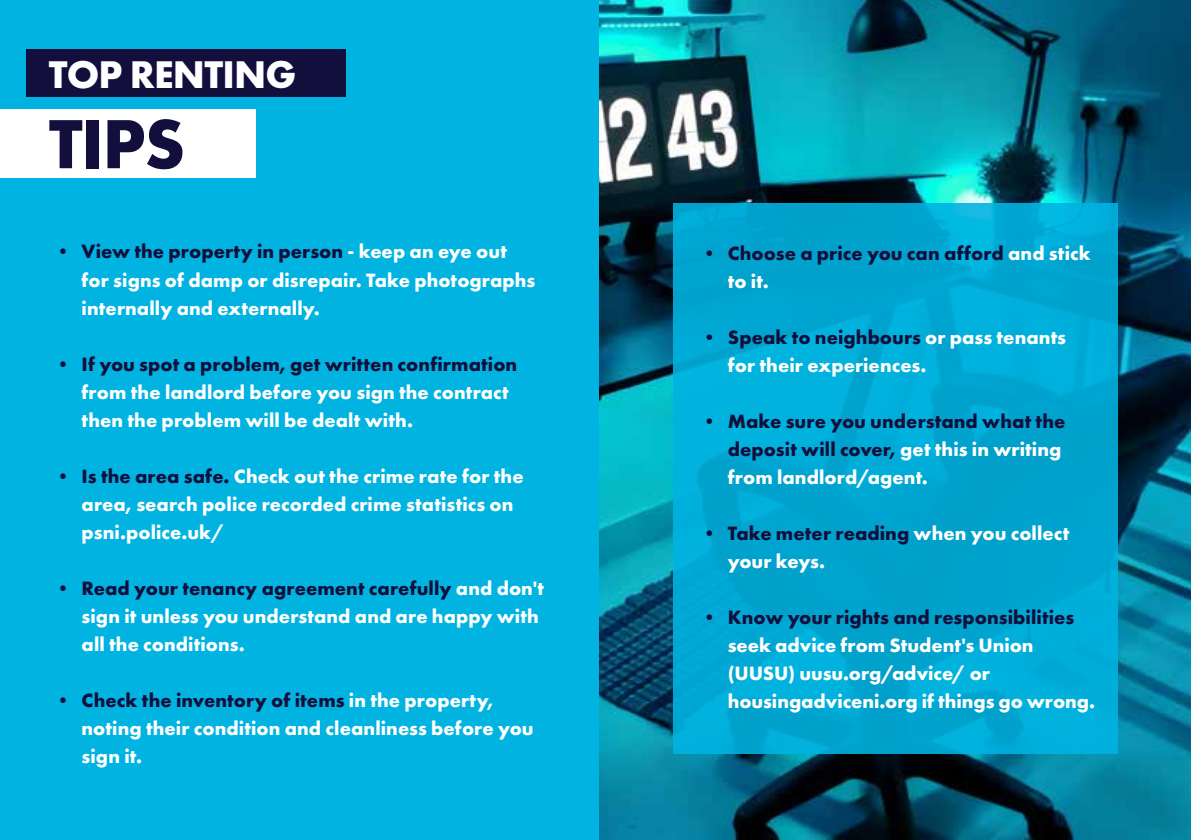
<style>
.page{position:relative;width:1191px;height:840px;background:#fff}
.page>*{position:absolute;margin:0;border:0;box-sizing:border-box;transform-origin:0 0}
.t1{font:700 72px "Futura PT";color:#130f3d}
.t2{font:700 40px "Futura PT";letter-spacing:-.02em;color:#fff}
.t3{font:700 20px/28px "Futura PT";letter-spacing:.005em;color:#fff}
.t4{font:700 20px/28px "Futura PT";letter-spacing:.005em;color:#130f3d}
.s1{color:#130f3d}
.s2{color:#fff}
</style>
<div class="page">
<img style="left:598px;top:0;width:593px;height:839px">
<div style="left:0;top:0;width:598px;height:839px;background:#00b3e1"></div>
<div style="left:27px;top:49px;width:319px;height:48px;background:#130f3d"></div>
<div style="left:0;top:109px;width:255px;height:68px;background:#fff"></div>
<div style="left:672px;top:203px;width:445px;height:550px;background:linear-gradient(to right,#00a8d3,#00a7d3)"></div>
<h2 class="t2" style="left:49px;top:49px;width:249px">TOP RENTING</h2>
<h1 class="t1" style="left:49px;top:98px;width:138px">TIPS</h1>
<p class="t3" style="left:82px;top:237px;width:455px;text-indent:-28px"><span class="s1">• View the property in person</span> - keep an eye out for signs of damp or disrepair. Take photographs internally and externally.</p>
<p class="t4" style="left:53px;top:349px;width:465px">• If you spot a problem, get written confirmation</p>
<p class="t3" style="left:82px;top:377px;width:429px">from the landlord before you sign the contract then the problem will be dealt with.</p>
<p class="t3" style="left:82px;top:461px;width:443px;text-indent:-28px"><span class="s1">• Is the area safe.</span> Check out the crime rate for the area, search police recorded crime statistics on psni.police.uk/</p>
<p class="t3" style="left:82px;top:573px;width:464px;text-indent:-28px"><span class="s1">• Read your tenancy agreement carefully</span> and don't sign it unless you understand and are happy with all the conditions.</p>
<p class="t3" style="left:82px;top:685px;width:453px;text-indent:-28px"><span class="s1">• Check the inventory of items</span> in the property, noting their condition and cleanliness before you sign it.</p>
<p class="t4" style="left:728px;top:238px;width:364px;text-indent:-28px">• Choose a price you can afford <span class="s2">and stick to it.</span></p>
<p class="t3" style="left:728px;top:322px;width:340px;text-indent:-28px"><span class="s1">• Speak to neighbours</span> or pass tenants for their experiences.</p>
<p class="t4" style="left:728px;top:406px;width:339px;text-indent:-28px">• Make sure you understand what the deposit will cover, <span class="s2">get this in writing from landlord/agent.</span></p>
<p class="t3" style="left:728px;top:518px;width:343px;text-indent:-28px"><span class="s1">• Take meter reading</span> when you collect your keys.</p>
<p class="t4" style="left:699px;top:602px;width:376px">• Know your rights and responsibilities</p>
<p class="t3" style="left:728px;top:630px;width:369px">seek advice from Student's Union (UUSU) uusu.org/advice/ or housingadviceni.org if things go wrong.</p>
</div>
